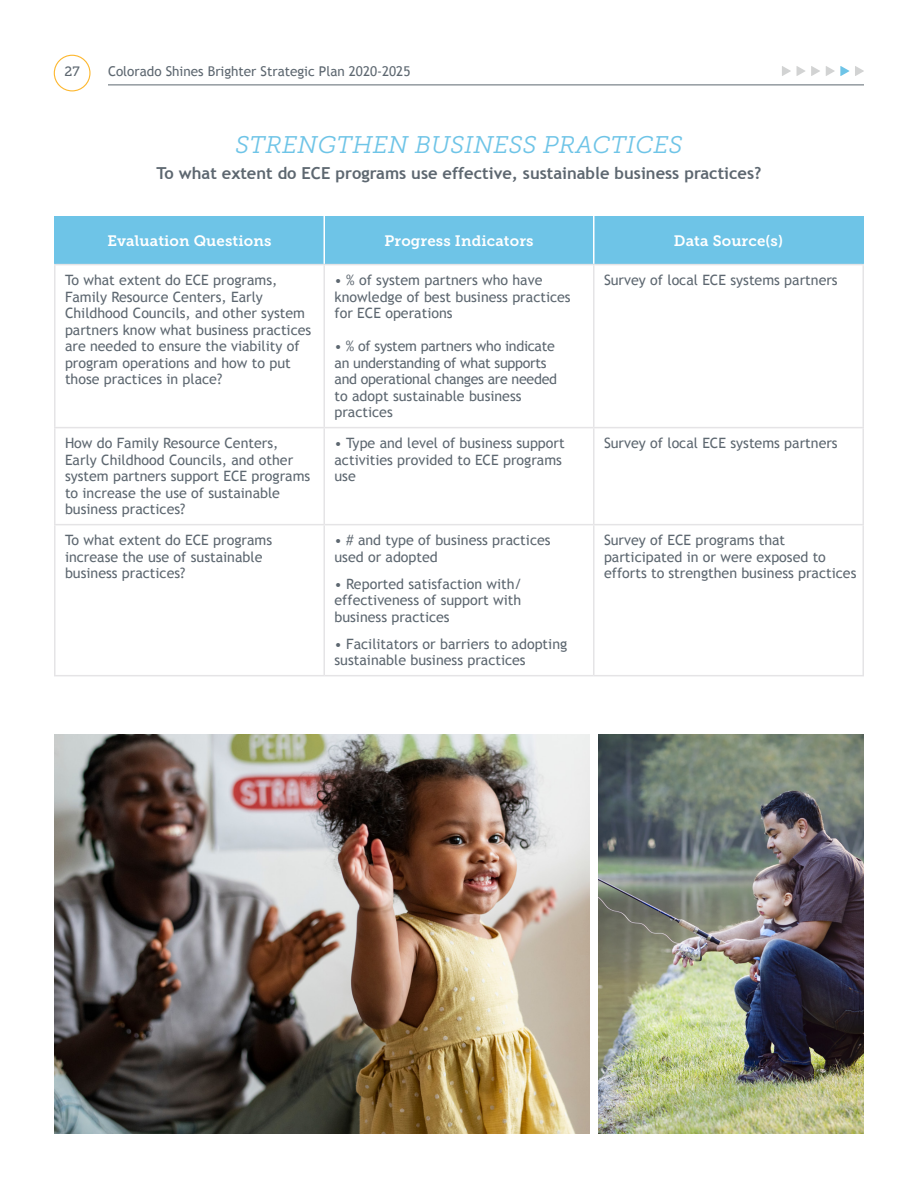
<style>
.page{position:relative;width:918px;height:1188px;background:#fff}
.page>*{position:absolute;margin:0;border:0;box-sizing:border-box;transform-origin:0 0}
.t1{font:italic 24px "Museo Slab 300";letter-spacing:.01em;color:#6ec4e7}
.t2{font:700 16.5px "Trebuchet MS";color:#5d6770}
.t3{font:15px "Museo Slab 700";letter-spacing:.01em;color:#fff}
.t4{font:14.25px/16.5px "Trebuchet MS";color:#5d6770}
.t5{font:14.25px/16.5px "Trebuchet MS";letter-spacing:-.02em;color:#5d6770}
.t6{font:13.5px "Trebuchet MS";color:#5d6770}
.t7{font:13.5px "Museo Slab 500";color:#5d6770}
</style>
<div class="page">
<div style="left:54px;top:55px;width:37px;height:36px;border:1px solid #fdb72e;border-radius:50%"></div>
<hr style="left:108px;top:85px;width:756px;height:1px;background:#5d6770">
<svg style="left:782px;top:66px;width:9px;height:10px"></svg>
<svg style="left:797px;top:66px;width:23px;height:10px"></svg>
<svg style="left:826px;top:66px;width:23px;height:10px"></svg>
<svg style="left:855px;top:66px;width:9px;height:10px"></svg>
<div style="left:56px;top:216px;width:806px;height:48px;background:#6ec4e7"></div>
<hr style="left:54px;top:264px;width:270px;height:1px;background:#e5e4e6">
<hr style="left:54px;top:265px;width:2px;height:162px;background:#e5e4e6">
<hr style="left:324px;top:264px;width:270px;height:1px;background:#e5e4e6">
<hr style="left:324px;top:265px;width:1px;height:162px;background:#e5e4e6">
<hr style="left:594px;top:264px;width:270px;height:1px;background:#e5e4e6">
<hr style="left:593px;top:265px;width:1px;height:162px;background:#e5e4e6">
<hr style="left:862px;top:265px;width:2px;height:162px;background:#e5e4e6">
<hr style="left:54px;top:427px;width:270px;height:1px;background:#e5e4e6">
<hr style="left:54px;top:428px;width:2px;height:96px;background:#e5e4e6">
<hr style="left:324px;top:427px;width:270px;height:1px;background:#e5e4e6">
<hr style="left:324px;top:428px;width:1px;height:96px;background:#e5e4e6">
<hr style="left:594px;top:427px;width:270px;height:1px;background:#e5e4e6">
<hr style="left:593px;top:428px;width:1px;height:96px;background:#e5e4e6">
<hr style="left:862px;top:428px;width:2px;height:96px;background:#e5e4e6">
<hr style="left:54px;top:524px;width:270px;height:1px;background:#e5e4e6">
<hr style="left:54px;top:525px;width:2px;height:150px;background:#e5e4e6">
<hr style="left:324px;top:524px;width:270px;height:1px;background:#e5e4e6">
<hr style="left:324px;top:525px;width:1px;height:150px;background:#e5e4e6">
<hr style="left:594px;top:524px;width:270px;height:1px;background:#e5e4e6">
<hr style="left:593px;top:525px;width:1px;height:150px;background:#e5e4e6">
<hr style="left:862px;top:525px;width:2px;height:150px;background:#e5e4e6">
<hr style="left:54px;top:675px;width:270px;height:1px;background:#e5e4e6">
<hr style="left:324px;top:675px;width:270px;height:1px;background:#e5e4e6">
<hr style="left:594px;top:675px;width:270px;height:1px;background:#e5e4e6">
<hr style="left:324px;top:216px;width:1px;height:48px;background:#fff">
<hr style="left:593px;top:216px;width:1px;height:48px;background:#fff">
<hr style="left:54px;top:216px;width:2px;height:48px;background:#6ec4e7">
<hr style="left:862px;top:216px;width:2px;height:48px;background:#6ec4e7">
<img style="left:54px;top:735px;width:536px;height:399px">
<img style="left:599px;top:735px;width:265px;height:399px">
<p class="t7" style="left:65px;top:64px;width:17px">27</p>
<p class="t6" style="left:108px;top:63px;width:304px">Colorado Shines Brighter Strategic Plan 2020-2025</p>
<p class="t1" style="left:235px;top:132px;width:449px">STRENGTHEN BUSINESS PRACTICES</p>
<p class="t2" style="left:157px;top:162px;width:606px">To what extent do ECE programs use effective, sustainable business practices?</p>
<p class="t3" style="left:108px;top:232px;width:165px">Evaluation Questions</p>
<p class="t3" style="left:384px;top:232px;width:151px">Progress Indicators</p>
<p class="t3" style="left:674px;top:232px;width:111px">Data Source(s)</p>
<p class="t4" style="left:65px;top:272px;width:248px">To what extent do ECE programs, Family Resource Centers, Early Childhood Councils, and other system partners know what business practices are needed to ensure the viability of program operations and how to put those practices in place?</p>
<p class="t4" style="left:335px;top:272px;width:238px">• % of system partners who have knowledge of best business practices for ECE operations</p>
<p class="t4" style="left:604px;top:272px;width:235px">Survey of local ECE systems partners</p>
<p class="t5" style="left:335px;top:338px;width:224px">• % of system partners who indicate an understanding of what supports and operational changes are needed to adopt sustainable business practices</p>
<p class="t4" style="left:65px;top:435px;width:247px">How do Family Resource Centers,<br>Early Childhood Councils, and other system partners support ECE programs to increase the use of sustainable business practices?</p>
<p class="t4" style="left:335px;top:435px;width:232px">• Type and level of business support activities provided to ECE programs use</p>
<p class="t4" style="left:604px;top:435px;width:235px">Survey of local ECE systems partners</p>
<p class="t4" style="left:65px;top:532px;width:209px">To what extent do ECE programs increase the use of sustainable business practices?</p>
<p class="t4" style="left:335px;top:532px;width:218px">• # and type of business practices used or adopted</p>
<p class="t4" style="left:335px;top:576px;width:189px;text-align:justify">• Reported satisfaction with/ effectiveness of support with business practices</p>
<p class="t4" style="left:335px;top:636px;width:234px">• Facilitators or barriers to adopting sustainable business practices</p>
<p class="t4" style="left:604px;top:532px;width:254px">Survey of ECE programs that participated in or were exposed to efforts to strengthen business practices</p>
</div>
